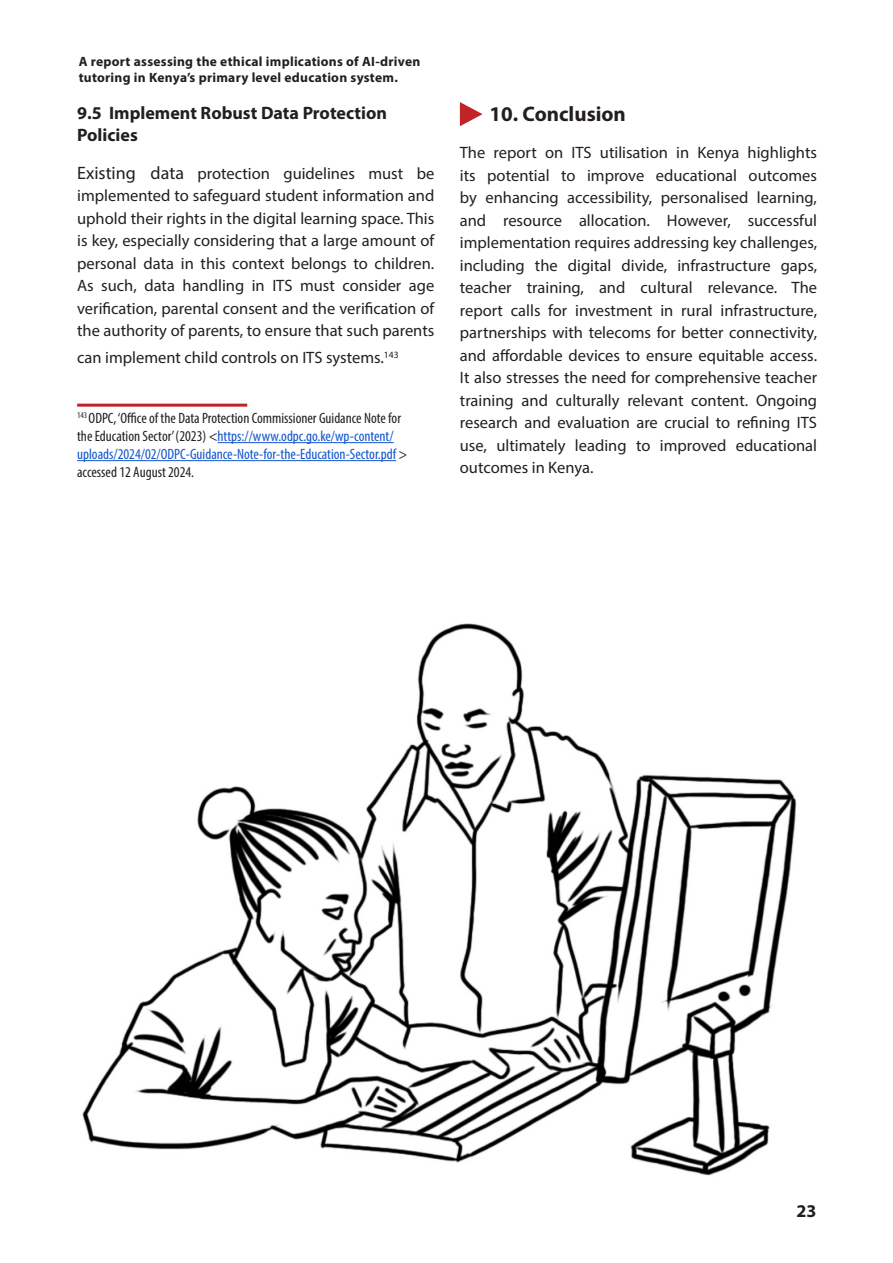
<style>
.page{position:relative;width:893px;height:1263px;background:#fff}
.page>*{position:absolute;margin:0;border:0;box-sizing:border-box;transform-origin:0 0}
.Heading_1{font:700 21px "Myriad Pro";color:#231f20}
.Heading_2{font:700 18px/22.5px "Myriad Pro";color:#231f20}
.t1{font:16.5px/22.5px "Myriad Pro";color:#231f20;text-align:justify}
.t2{font:condensed 15px/18px "Myriad Pro";color:#231f20}
.t3{font:700 13.5px/16.2px "Myriad Pro";letter-spacing:.02em;color:#231f20}
.s1{font-size:18px}
.s2{color:#15c}
</style>
<div class="page">
<hr style="left:77px;top:404px;width:170px;height:3px;background:#c12427">
<hr style="left:218px;top:442px;width:176px;height:1px;background:#15c">
<hr style="left:77px;top:460px;width:319px;height:1px;background:#15c">
<svg style="left:460px;top:102px;width:23px;height:24px"></svg>
<img style="left:82px;top:623px;width:715px;height:553px">
<p class="t3" style="left:79px;top:53px;width:343px">A report assessing the ethical implications of AI-driven tutoring in Kenya’s primary level education system.</p>
<p class="Heading_2" style="left:77px;top:101px;width:311px">9.5 Implement Robust Data Protection<br>Policies</p>
<p class="t1" style="left:77px;top:162px;width:359px"><span class="s1">Existing data</span> protection guidelines must be implemented to safeguard student information and uphold their rights in the digital learning space. This is key, especially considering that a large amount of personal data in this context belongs to children.<br>As such, data handling in ITS must consider age verification, parental consent and the verification of the authority of parents, to ensure that such parents</p>
<p class="t1" style="left:77px;top:346px;width:323px">can implement child controls on ITS systems.<sup>143</sup></p>
<p class="t2" style="left:77px;top:409px;width:332px"><sup>143</sup> ODPC, ‘Office of the Data Protection Commissioner Guidance Note for the Education Sector’ (2023) &lt;<span class="s2">https://www.odpc.go.ke/wp-content/ uploads/2024/02/ODPC-Guidance-Note-for-the-Education-Sector.pdf</span> &gt; accessed 12 August 2024.</p>
<p class="Heading_1" style="left:490px;top:100px;width:138px">10. Conclusion</p>
<p class="t1" style="left:460px;top:141px;width:359px">The report on ITS utilisation in Kenya highlights its potential to improve educational outcomes by enhancing accessibility, personalised learning, and resource allocation. However, successful implementation requires addressing key challenges, including the digital divide, infrastructure gaps, teacher training, and cultural relevance. The report calls for investment in rural infrastructure, partnerships with telecoms for better connectivity, and affordable devices to ensure equitable access.<br>It also stresses the need for comprehensive teacher training and culturally relevant content. Ongoing research and evaluation are crucial to refining ITS use, ultimately leading to improved educational outcomes in Kenya.</p>
<p class="Heading_2" style="left:796px;top:1199px;width:21px">23</p>
</div>
